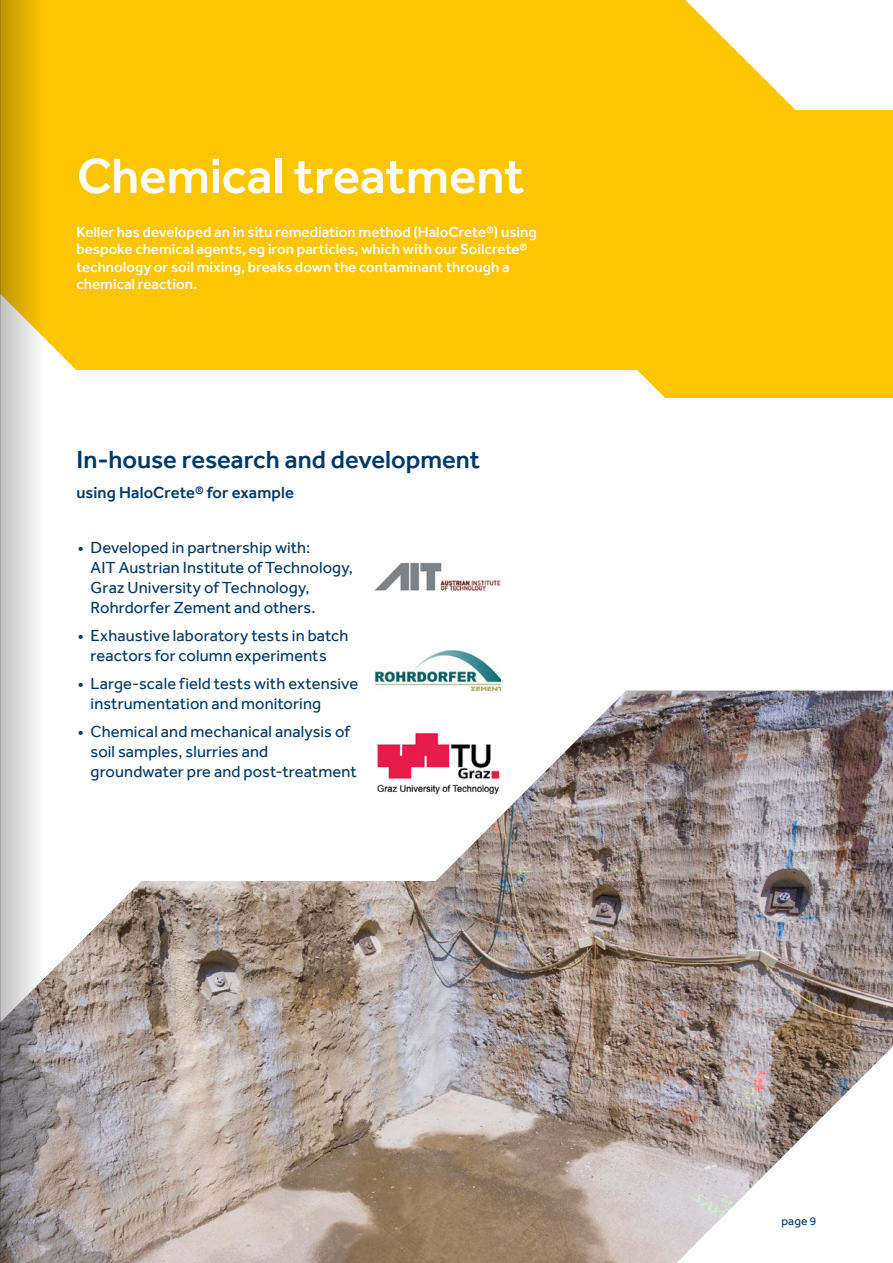
<style>
.page{position:relative;width:893px;height:1263px;background:#fff}
.page>*{position:absolute;margin:0;border:0;box-sizing:border-box;transform-origin:0 0}
.Section_Headers{font:500 51px "Effra";letter-spacing:-.005em;color:#fff}
.InnenTitel{font:500 25.5px "Effra";color:#003865}
.t1{font:16.5px/19.8px "Effra";letter-spacing:.005em;color:#003865}
.InnenTitel-2{font:500 16.5px "Effra";letter-spacing:.005em;color:#003865}
.Body_Text{font:500 15px/17.2px "Effra";color:#fff}
.t2{font:12px "Effra";color:#003865}
</style>
<div class="page">
<img style="left:43px;top:691px;width:850px;height:572px">
<img style="left:375px;top:563px;width:124px;height:28px">
<img style="left:375px;top:731px;width:124px;height:65px">
<img style="left:375px;top:650px;width:124px;height:41px">
<svg style="left:43px;top:0;width:850px;height:398px;background:#fdcb1a"></svg>
<svg style="left:1px;top:0;width:42px;height:1263px;background:#ccbe93"></svg>
<hr style="left:0;top:0;width:1px;height:1263px;background:#000">
<p class="Section_Headers" style="left:77px;top:145px;width:449px">Chemical treatment</p>
<p class="Body_Text" style="left:77px;top:223px;width:462px">Keller has developed an in situ remediation method (HaloCrete®) using bespoke chemical agents, eg iron particles, which with our Soilcrete® technology or soil mixing, breaks down the contaminant through a chemical reaction.</p>
<p class="InnenTitel" style="left:77px;top:444px;width:405px">In-house research and development</p>
<p class="InnenTitel-2" style="left:77px;top:483px;width:219px">using HaloCrete® for example</p>
<p class="t1" style="left:91px;top:538px;width:264px;text-indent:-13px">• Developed in partnership with:<br>AIT Austrian Institute of Technology, Graz University of Technology, Rohrdorfer Zement and others.</p>
<p class="t1" style="left:78px;top:625px;width:272px;text-align:center">• Exhaustive laboratory tests in batch reactors for column experiments</p>
<p class="t1" style="left:91px;top:673px;width:269px;text-indent:-13px">• Large-scale field tests with extensive instrumentation and monitoring</p>
<p class="t1" style="left:91px;top:721px;width:268px;text-indent:-13px">• Chemical and mechanical analysis of soil samples, slurries and groundwater pre and post-treatment</p>
<p class="t2" style="left:781px;top:1213px;width:37px">page 9</p>
</div>
